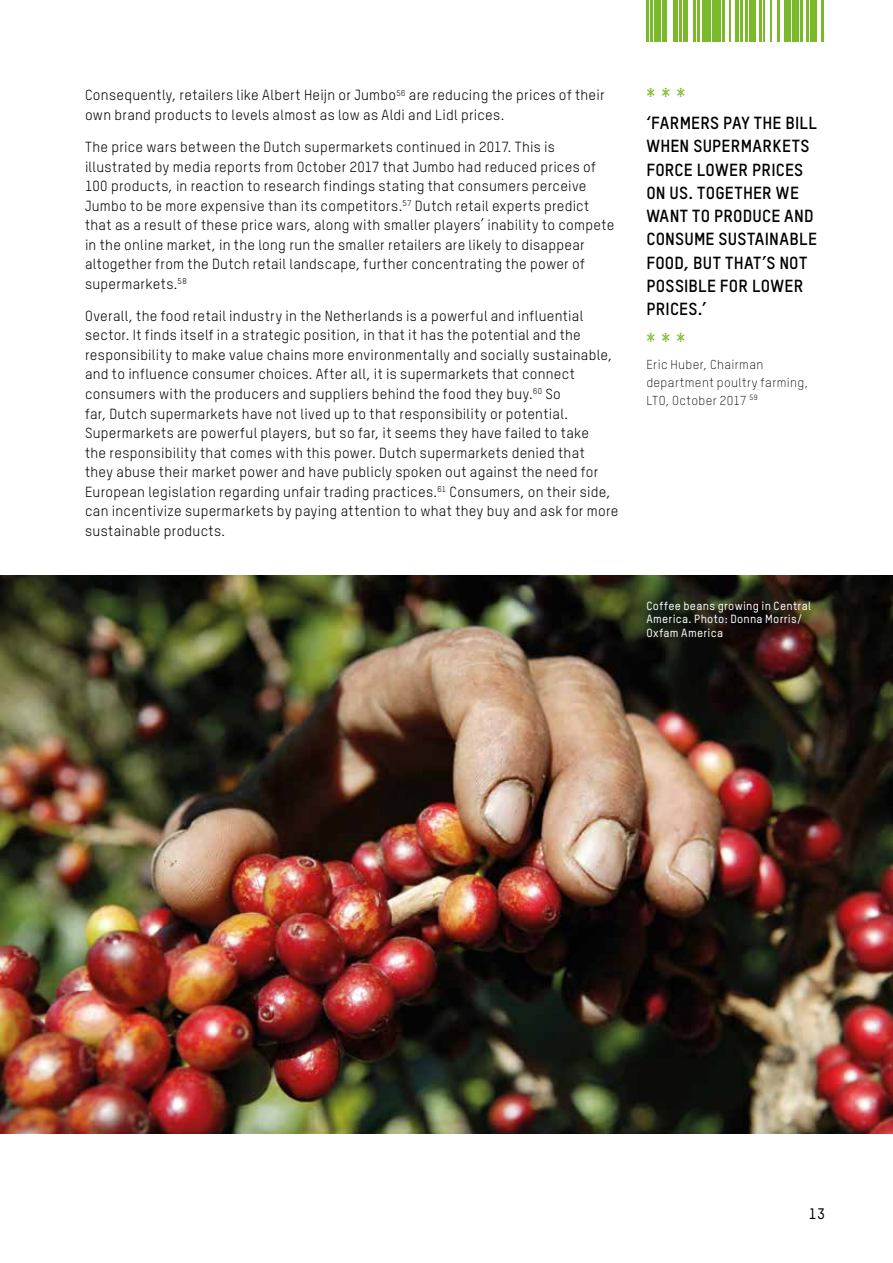
<style>
.page{position:relative;width:893px;height:1263px;background:#fff}
.page>*{position:absolute;margin:0;border:0;box-sizing:border-box;transform-origin:0 0}
.t1{font:700 17.25px/23.2px "Oxfam TSTARPRO";letter-spacing:.01em;color:#000}
.t2{font:16.5px "DOTMATRIXTSTAR Regular";color:#7ab929}
.t3{font:500 15px "Oxfam TSTARPRO";color:#000}
.t4{font:14.4px/19.5px "Oxfam TSTARPRO";letter-spacing:.02em;color:#000}
.t5{font:300 12.75px/18px "Oxfam TSTARPRO";letter-spacing:.03em;color:#000}
.t6{font:500 11.7px/13.5px "Oxfam TSTARPRO";letter-spacing:.025em;color:#fff}
</style>
<div class="page">
<div style="left:702px;top:0;width:8px;height:41px;background:#7ab929"></div>
<div style="left:712px;top:0;width:8px;height:41px;background:#7ab929"></div>
<div style="left:654px;top:0;width:7px;height:41px;background:#7ab929"></div>
<div style="left:811px;top:0;width:6px;height:41px;background:#7ab929"></div>
<div style="left:792px;top:0;width:6px;height:41px;background:#7ab929"></div>
<div style="left:784px;top:0;width:6px;height:41px;background:#7ab929"></div>
<div style="left:749px;top:0;width:6px;height:41px;background:#7ab929"></div>
<hr style="left:663px;top:0;width:4px;height:41px;background:#7ab929">
<hr style="left:673px;top:0;width:4px;height:41px;background:#7ab929">
<hr style="left:683px;top:0;width:4px;height:41px;background:#7ab929">
<hr style="left:735px;top:0;width:4px;height:41px;background:#7ab929">
<hr style="left:646px;top:0;width:2px;height:41px;background:#7ab929">
<hr style="left:651px;top:0;width:2px;height:41px;background:#7ab929">
<hr style="left:745px;top:0;width:2px;height:41px;background:#7ab929">
<hr style="left:741px;top:0;width:2px;height:41px;background:#7ab929">
<hr style="left:679px;top:0;width:2px;height:41px;background:#7ab929">
<hr style="left:694px;top:0;width:2px;height:41px;background:#7ab929">
<hr style="left:821px;top:0;width:2px;height:41px;background:#7ab929">
<hr style="left:698px;top:0;width:2px;height:41px;background:#7ab929">
<hr style="left:807px;top:0;width:2px;height:41px;background:#7ab929">
<hr style="left:759px;top:0;width:2px;height:41px;background:#7ab929">
<hr style="left:778px;top:0;width:2px;height:41px;background:#7ab929">
<hr style="left:800px;top:0;width:2px;height:41px;background:#7ab929">
<hr style="left:722px;top:0;width:2px;height:41px;background:#7ab929">
<hr style="left:763px;top:0;width:2px;height:41px;background:#7ab929">
<hr style="left:729px;top:0;width:2px;height:41px;background:#7ab929">
<hr style="left:770px;top:0;width:1px;height:41px;background:#7ab929">
<img style="left:0;top:575px;width:893px;height:559px">
<p class="t4" style="left:85px;top:85px;width:521px">Consequently, retailers like Albert Heijn or Jumbo<sup>56</sup> are reducing the prices of their own brand products to levels almost as low as Aldi and Lidl prices.</p>
<p class="t4" style="left:85px;top:137px;width:531px">The price wars between the Dutch supermarkets continued in 2017. This is illustrated by media reports from October 2017 that Jumbo had reduced prices of 100 products, in reaction to research findings stating that consumers perceive Jumbo to be more expensive than its competitors.<sup>57</sup> Dutch retail experts predict that as a result of these price wars, along with smaller players’ inability to compete in the online market, in the long run the smaller retailers are likely to disappear altogether from the Dutch retail landscape, further concentrating the power of supermarkets.<sup>58</sup></p>
<p class="t4" style="left:85px;top:306px;width:535px">Overall, the food retail industry in the Netherlands is a powerful and influential sector. It finds itself in a strategic position, in that it has the potential and the responsibility to make value chains more environmentally and socially sustainable, and to influence consumer choices. After all, it is supermarkets that connect consumers with the producers and suppliers behind the food they buy.<sup>60</sup> So<br>far, Dutch supermarkets have not lived up to that responsibility or potential.<br>Supermarkets are powerful players, but so far, it seems they have failed to take<br>the responsibility that comes with this power. Dutch supermarkets denied that<br>they abuse their market power and have publicly spoken out against the need for European legislation regarding unfair trading practices.<sup>61</sup> Consumers, on their side, can incentivize supermarkets by paying attention to what they buy and ask for more sustainable products.</p>
<p class="t2" style="left:646px;top:84px;width:40px">***</p>
<p class="t1" style="left:646px;top:111px;width:172px">‘FARMERS PAY THE BILL<br>WHEN SUPERMARKETS<br>FORCE LOWER PRICES<br>ON US. TOGETHER WE<br>WANT TO PRODUCE AND<br>CONSUME SUSTAINABLE<br>FOOD, BUT THAT’S NOT<br>POSSIBLE FOR LOWER<br>PRICES.’</p>
<p class="t2" style="left:646px;top:328px;width:40px">***</p>
<p class="t5" style="left:646px;top:355px;width:163px">Eric Huber, Chairman department poultry farming,<br>LTO, October 2017 <sup>59</sup></p>
<p class="t6" style="left:646px;top:598px;width:166px">Coffee beans growing in Central<br>America. Photo: Donna Morris/<br>Oxfam America</p>
<p class="t3" style="left:809px;top:1204px;width:18px">13</p>
</div>
